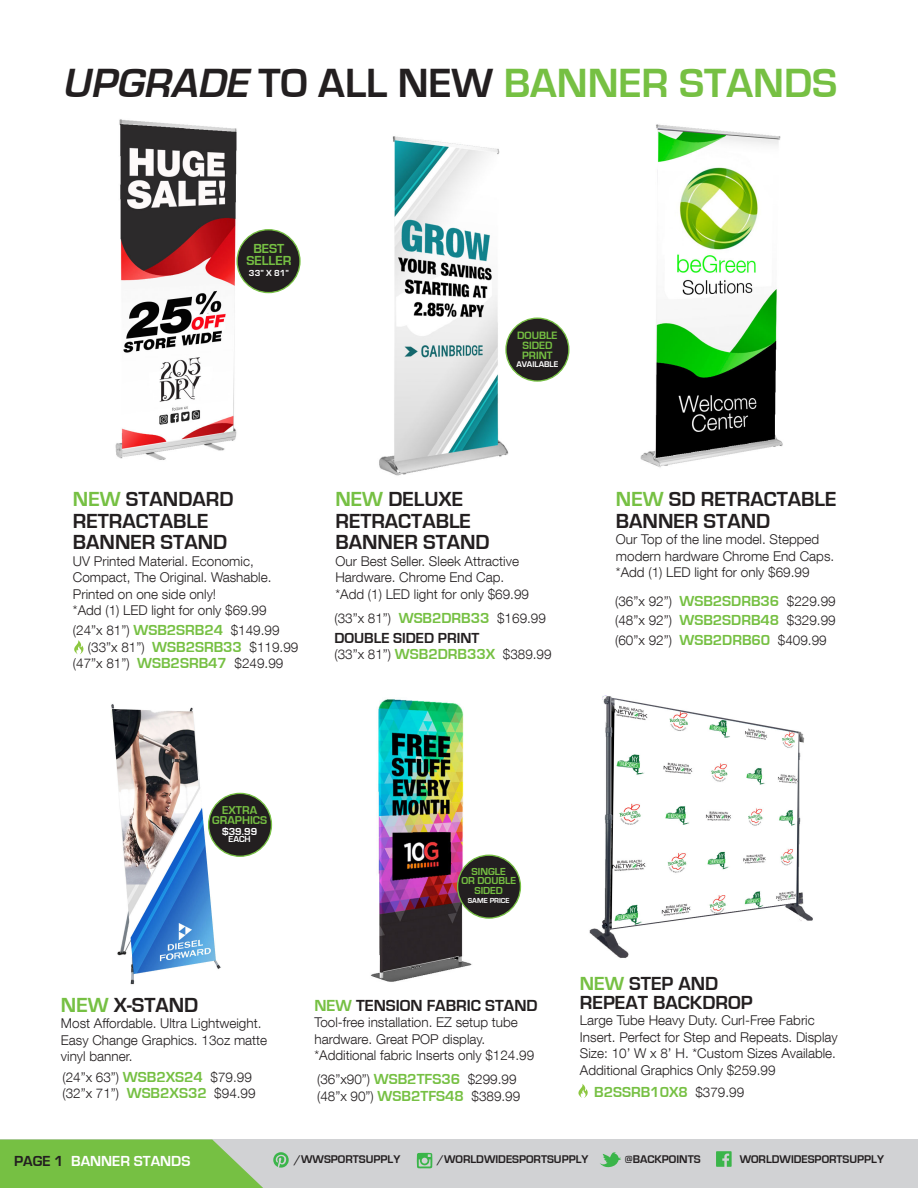
<style>
.page{position:relative;width:918px;height:1188px;background:#fff}
.page>*{position:absolute;margin:0;border:0;box-sizing:border-box;transform-origin:0 0}
.t1{font:700 42px "Eurostile";color:#76c043}
.t2{font:700 21px "Eurostile";color:#231f20}
.t3{font:700 19.5px "Eurostile";color:#231f20}
.t4{font:700 16.5px "Eurostile";color:#231f20}
.t5{font:700 15px "Eurostile";color:#231f20}
.t6{font:700 15px "Eurostile";color:#76c043}
.t7{font:700 15px "Eurostile";color:#fff}
.t8{font:300 13.5px/16.5px "Helvetica Neue LT Com";color:#231f20}
.t9{font:700 13.5px "Eurostile";color:#76c043}
.t10{font:700 11.7px "Eurostile";color:#76c043}
.t11{font:700 11.55px "Eurostile";color:#231f20}
.t12{font:700 10.95px "Eurostile";color:#76c043}
.t13{font:700 10.5px/10.5px "Eurostile";color:#76c043;text-align:center}
.t14{font:700 10.5px "Eurostile";color:#fff}
.t15{font:700 9px "Eurostile";color:#fff}
.t16{font:700 8.55px "Eurostile";color:#fff}
.t17{font:700 7.5px "Eurostile";color:#fff}
.s1{font-style:italic;color:#231f20}
.s2{color:#231f20}
.s3{color:#76c043}
.s4{font-family:"Eurostile";font-weight:700;font-size:15px;color:#76c043}
.s5{font-family:"Helvetica Neue LT Com";font-weight:300;font-size:13.5px;color:#231f20}
</style>
<div class="page">
<div style="left:0;top:1140px;width:918px;height:48px;background:#d1d2d4"></div>
<svg style="left:0;top:1140px;width:263px;height:48px;background:#80c253"></svg>
<svg style="left:716px;top:1151px;width:16px;height:16px"></svg>
<svg style="left:417px;top:1153px;width:15px;height:15px"></svg>
<svg style="left:273px;top:1152px;width:16px;height:16px"></svg>
<svg style="left:600px;top:1152px;width:21px;height:15px"></svg>
<img style="left:115px;top:119px;width:152px;height:341px">
<img style="left:379px;top:136px;width:144px;height:340px">
<img style="left:640px;top:124px;width:143px;height:344px">
<img style="left:370px;top:699px;width:152px;height:283px">
<img style="left:111px;top:704px;width:122px;height:281px">
<img style="left:589px;top:695px;width:224px;height:263px">
<div style="left:237px;top:230px;width:63px;height:63px;background:#231f20;border-radius:50%"></div>
<div style="left:236px;top:229px;width:65px;height:64px;border:1px solid #76c043;border-radius:50%"></div>
<div style="left:209px;top:793px;width:62px;height:63px;background:#231f20;border-radius:50%"></div>
<div style="left:208px;top:793px;width:64px;height:64px;border:1px solid #76c043;border-radius:50%"></div>
<div style="left:458px;top:855px;width:62px;height:63px;background:#231f20;border-radius:50%"></div>
<div style="left:457px;top:855px;width:64px;height:64px;border:1px solid #76c043;border-radius:50%"></div>
<div style="left:506px;top:318px;width:63px;height:63px;background:#231f20;border-radius:50%"></div>
<div style="left:505px;top:318px;width:64px;height:64px;border:1px solid #76c043;border-radius:50%"></div>
<svg style="left:74px;top:640px;width:10px;height:14px"></svg>
<svg style="left:578px;top:1084px;width:10px;height:14px"></svg>
<div style="left:15px;top:1148px;width:77px;height:26px;background:#76c043"></div>
<p class="t1" style="left:62px;top:60px;width:777px"><span class="s1">UPGRADE</span> <span class="s2">TO ALL NEW</span> BANNER STANDS</p>
<p class="t9" style="left:253px;top:241px;width:33px">BEST</p>
<p class="t9" style="left:246px;top:253px;width:46px">SELLER</p>
<p class="t15" style="left:249px;top:268px;width:41px">33” X 81”</p>
<p class="t12" style="left:517px;top:329px;width:42px">DOUBLE</p>
<p class="t12" style="left:522px;top:339px;width:31px">SIDED</p>
<p class="t12" style="left:522px;top:350px;width:32px">PRINT</p>
<p class="t16" style="left:516px;top:360px;width:44px">AVAILABLE</p>
<p class="t2" style="left:73px;top:488px;width:162px"><span class="s3">NEW</span> STANDARD</p>
<p class="t2" style="left:73px;top:509px;width:137px">RETRACTABLE</p>
<p class="t2" style="left:73px;top:531px;width:156px">BANNER STAND</p>
<p class="t8" style="left:73px;top:552px;width:200px">UV Printed Material. Economic,<br>Compact, The Original. Washable.<br>Printed on one side only!</p>
<p class="t8" style="left:73px;top:602px;width:195px">*Add (1) LED light for only $69.99</p>
<p class="t8" style="left:73px;top:622px;width:208px">(24”x 81”) <span class="s4">WSB2SRB24</span> $149.99</p>
<p class="t8" style="left:88px;top:639px;width:212px">(33”x 81”) <span class="s4">WSB2SRB33</span> $119.99</p>
<p class="t8" style="left:73px;top:655px;width:212px">(47”x 81”) <span class="s4">WSB2SRB47</span> $249.99</p>
<p class="t2" style="left:335px;top:488px;width:129px"><span class="s3">NEW</span> DELUXE</p>
<p class="t2" style="left:335px;top:509px;width:137px">RETRACTABLE</p>
<p class="t2" style="left:335px;top:531px;width:156px">BANNER STAND</p>
<p class="t8" style="left:335px;top:552px;width:185px">Our Best Seller. Sleek Attractive</p>
<p class="t8" style="left:335px;top:569px;width:170px">Hardware. Chrome End Cap.</p>
<p class="t8" style="left:335px;top:585px;width:195px">*Add (1) LED light for only $69.99</p>
<p class="t8" style="left:334px;top:610px;width:213px">(33”x 81”) <span class="s4">WSB2DRB33</span> $169.99</p>
<p class="t5" style="left:334px;top:630px;width:146px">DOUBLE SIDED PRINT</p>
<p class="t8" style="left:334px;top:646px;width:219px">(33”x 81”) <span class="s4">WSB2DRB33X</span> $389.99</p>
<p class="t2" style="left:616px;top:488px;width:222px"><span class="s3">NEW</span> SD RETRACTABLE</p>
<p class="t2" style="left:616px;top:509px;width:156px">BANNER STAND</p>
<p class="t8" style="left:616px;top:531px;width:220px">Our Top of the line model. Stepped modern hardware Chrome End Caps.</p>
<p class="t8" style="left:616px;top:564px;width:195px">*Add (1) LED light for only $69.99</p>
<p class="t8" style="left:615px;top:593px;width:222px">(36”x 92”) <span class="s4">WSB2SDRB36</span> $229.99</p>
<p class="t8" style="left:615px;top:612px;width:222px">(48”x 92”) <span class="s4">WSB2SDRB48</span> $329.99</p>
<p class="t8" style="left:615px;top:632px;width:213px">(60”x 92”) <span class="s4">WSB2DRB60</span> $409.99</p>
<p class="t10" style="left:222px;top:804px;width:36px">EXTRA</p>
<p class="t10" style="left:212px;top:814px;width:56px">GRAPHICS</p>
<p class="t14" style="left:222px;top:826px;width:37px">$39.99</p>
<p class="t15" style="left:229px;top:834px;width:24px">EACH</p>
<p class="t2" style="left:61px;top:994px;width:139px"><span class="s3">NEW</span> X-STAND</p>
<p class="t8" style="left:61px;top:1015px;width:208px">Most Affordable. Ultra Lightweight.<br>Easy Change Graphics. 13oz matte vinyl banner.</p>
<p class="t8" style="left:62px;top:1068px;width:191px">(24”x 63”) <span class="s4">WSB2XS24</span> $79.99</p>
<p class="t8" style="left:62px;top:1085px;width:195px">(32”x 71”) <span class="s4">WSB2XS32</span> $94.99</p>
<p class="t13" style="left:472px;top:866px;width:36px">SINGLE</p>
<p class="t13" style="left:461px;top:875px;width:56px">OR DOUBLE<br>SIDED</p>
<p class="t17" style="left:468px;top:897px;width:43px">SAME PRICE</p>
<p class="t3" style="left:580px;top:973px;width:140px"><span class="s3">NEW</span> STEP AND</p>
<p class="t3" style="left:580px;top:991px;width:174px">REPEAT BACKDROP</p>
<p class="t8" style="left:580px;top:1012px;width:259px">Large Tube Heavy Duty. Curl-Free Fabric<br>Insert. Perfect for Step and Repeats. Display<br>Size: 10’ W x 8’ H. *Custom Sizes Available.</p>
<p class="t8" style="left:580px;top:1061px;width:197px">Additional Graphics Only $259.99</p>
<p class="t4" style="left:314px;top:996px;width:225px"><span class="s3">NEW</span> TENSION FABRIC STAND</p>
<p class="t8" style="left:314px;top:1014px;width:205px">Tool-free installation. EZ setup tube hardware. Great POP display.</p>
<p class="t8" style="left:314px;top:1047px;width:221px">*Additional fabric Inserts only $124.99</p>
<p class="t8" style="left:317px;top:1071px;width:201px">(36”x90”) <span class="s4">WSB2TFS36</span> $299.99</p>
<p class="t8" style="left:317px;top:1088px;width:205px">(48”x 90”) <span class="s4">WSB2TFS48</span> $389.99</p>
<p class="t6" style="left:594px;top:1084px;width:152px">B2SSRB10X8 <span class="s5">$379.99</span></p>
<p class="t5" style="left:23px;top:1152px;width:51px">PAGE A</p>
<p class="t11" style="left:294px;top:1153px;width:108px">/WWSPORTSUPPLY</p>
<p class="t11" style="left:437px;top:1153px;width:153px">/WORLDWIDESPORTSUPPLY</p>
<p class="t11" style="left:625px;top:1153px;width:77px">@BACKPOINTS</p>
<p class="t11" style="left:740px;top:1153px;width:146px">WORLDWIDESPORTSUPPLY</p>
<p class="t7" style="left:14px;top:1153px;width:178px"><span class="s2">PAGE 1</span> BANNER STANDS</p>
</div>
